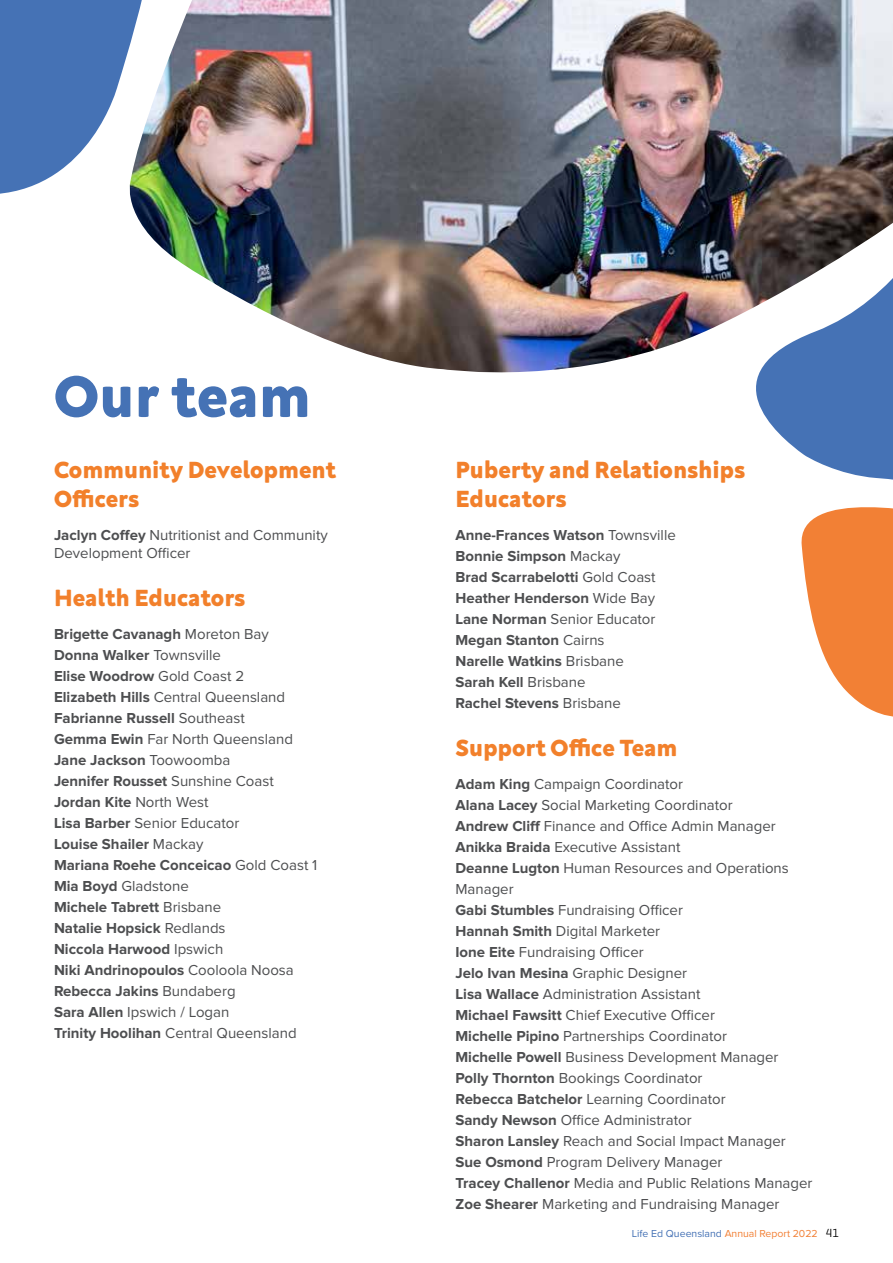
<style>
.page{position:relative;width:893px;height:1263px;background:#fff}
.page>*{position:absolute;margin:0;border:0;box-sizing:border-box;transform-origin:0 0}
.t1{font:800 60px "Neufreit";color:#4572b5}
.t2{font:800 24px/28.8px "Neufreit";color:#f2802b}
.t3{font:15px/21px "Proxima Nova";color:#4d4e50}
.t4{font:700 15px/21px "Proxima Nova";color:#4d4e50}
.t5{font:10.5px "Proxima Nova";color:#4572b5}
.s1{font-weight:700}
.s2{font-weight:400}
.s3{color:#f28035}
.s4{font-family:"Geogrotesque";font-size:12px;color:#000}
</style>
<div class="page">
<img style="left:131px;top:0;width:762px;height:373px">
<svg style="left:0;top:0;width:173px;height:200px"></svg>
<svg style="left:706px;top:145px;width:187px;height:335px"></svg>
<svg style="left:801px;top:507px;width:92px;height:210px"></svg>
<h1 class="t1" style="left:54px;top:361px;width:258px">Our team</h1>
<h2 class="t2" style="left:54px;top:455px;width:284px">Community Development<br>Officers</h2>
<p class="t3" style="left:54px;top:526px;width:275px;line-height:18px"><span class="s1">Jaclyn Coffey</span> Nutritionist and Community<br>Development Officer</p>
<h2 class="t2" style="left:54px;top:583px;width:193px">Health Educators</h2>
<p class="t4" style="left:54px;top:624px;width:265px">Brigette Cavanagh <span class="s2">Moreton Bay<br></span>Donna Walker <span class="s2">Townsville<br></span>Elise Woodrow <span class="s2">Gold Coast 2<br></span>Elizabeth Hills <span class="s2">Central Queensland<br></span>Fabrianne Russell <span class="s2">Southeast<br></span>Gemma Ewin <span class="s2">Far North Queensland<br></span>Jane Jackson <span class="s2">Toowoomba<br></span>Jennifer Rousset <span class="s2">Sunshine Coast<br></span>Jordan Kite <span class="s2">North West<br></span>Lisa Barber <span class="s2">Senior Educator<br></span>Louise Shailer <span class="s2">Mackay<br></span>Mariana Roehe Conceicao <span class="s2">Gold Coast 1<br></span>Mia Boyd <span class="s2">Gladstone<br></span>Michele Tabrett <span class="s2">Brisbane<br></span>Natalie Hopsick <span class="s2">Redlands<br></span>Niccola Harwood <span class="s2">Ipswich<br></span>Niki Andrinopoulos <span class="s2">Cooloola Noosa<br></span>Rebecca Jakins <span class="s2">Bundaberg<br></span>Sara Allen <span class="s2">Ipswich / Logan<br></span>Trinity Hoolihan <span class="s2">Central Queensland</span></p>
<h2 class="t2" style="left:455px;top:455px;width:291px">Puberty and Relationships<br>Educators</h2>
<p class="t4" style="left:455px;top:525px;width:222px">Anne-Frances Watson <span class="s2">Townsville<br></span>Bonnie Simpson <span class="s2">Mackay<br></span>Brad Scarrabelotti <span class="s2">Gold Coast<br></span>Heather Henderson <span class="s2">Wide Bay<br></span>Lane Norman <span class="s2">Senior Educator<br></span>Megan Stanton <span class="s2">Cairns<br></span>Narelle Watkins <span class="s2">Brisbane<br></span>Sarah Kell <span class="s2">Brisbane<br></span>Rachel Stevens <span class="s2">Brisbane</span></p>
<h2 class="t2" style="left:455px;top:733px;width:223px">Support Office Team</h2>
<p class="t3" style="left:455px;top:774px;width:359px"><span class="s1">Adam King</span> Campaign Coordinator<br><span class="s1">Alana Lacey</span> Social Marketing Coordinator<br><span class="s1">Andrew Cliff</span> Finance and Office Admin Manager <span class="s1">Anikka Braida</span> Executive Assistant<br><span class="s1">Deanne Lugton</span> Human Resources and Operations Manager<br><span class="s1">Gabi Stumbles</span> Fundraising Officer<br><span class="s1">Hannah Smith</span> Digital Marketer<br><span class="s1">Ione Eite</span> Fundraising Officer<br><span class="s1">Jelo Ivan Mesina</span> Graphic Designer<br><span class="s1">Lisa Wallace</span> Administration Assistant<br><span class="s1">Michael Fawsitt</span> Chief Executive Officer<br><span class="s1">Michelle Pipino</span> Partnerships Coordinator<br><span class="s1">Michelle Powell</span> Business Development Manager <span class="s1">Polly Thornton</span> Bookings Coordinator<br><span class="s1">Rebecca Batchelor</span> Learning Coordinator<br><span class="s1">Sandy Newson</span> Office Administrator<br><span class="s1">Sharon Lansley</span> Reach and Social Impact Manager <span class="s1">Sue Osmond</span> Program Delivery Manager<br><span class="s1">Tracey Challenor</span> Media and Public Relations Manager <span class="s1">Zoe Shearer</span> Marketing and Fundraising Manager</p>
<p class="t5" style="left:632px;top:1227px;width:209px">Life Ed Queensland <span class="s3">Annual Report 2022</span> <span class="s4">41</span></p>
</div>
